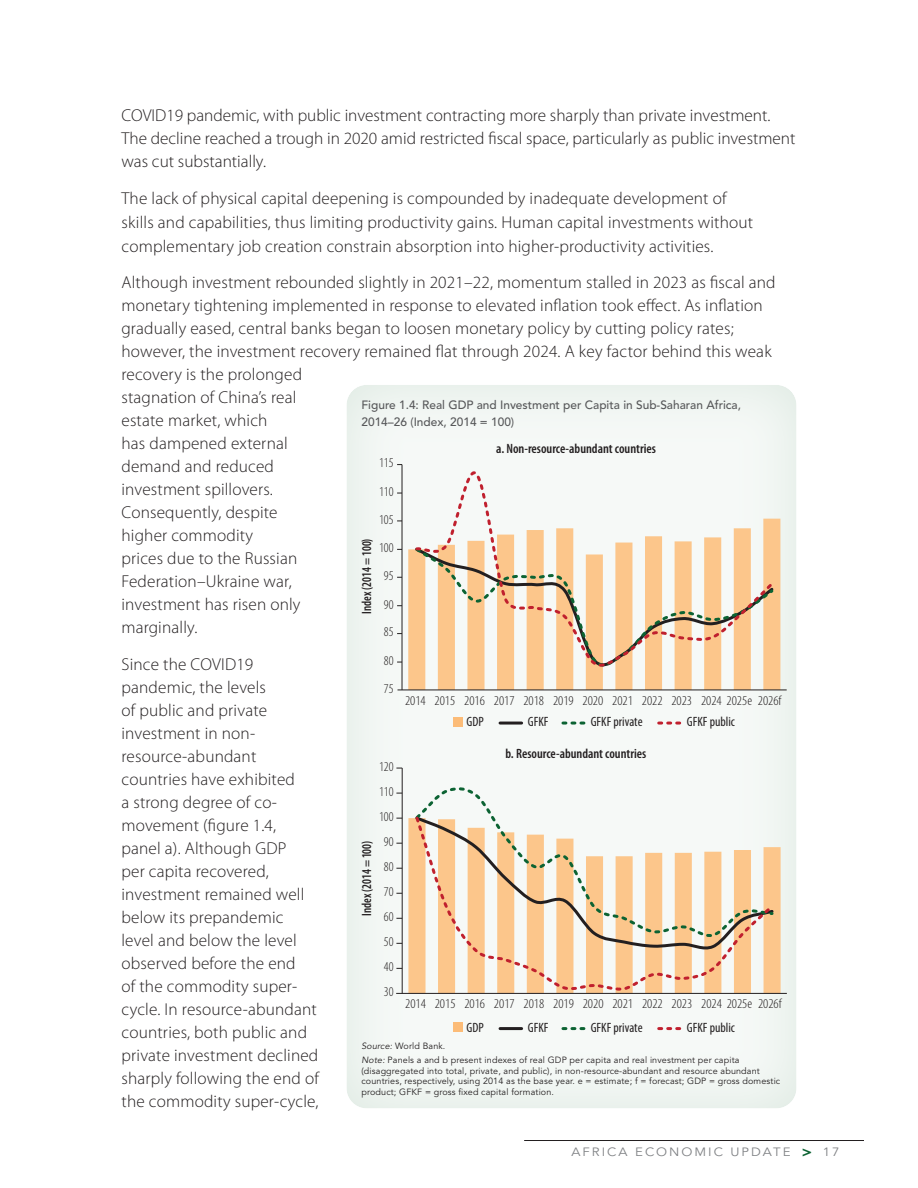
<style>
.page{position:relative;width:918px;height:1188px;background:#fff}
.page>*{position:absolute;margin:0;border:0;box-sizing:border-box;transform-origin:0 0}
.body{font:300 17.25px/23px "Myriad Pro";letter-spacing:.01em;color:#231f20}
.t1{font:300 condensed 13.5px "Myriad Pro";color:#231f20;scale:1.07 1}
.figure_title_subs{font:600 condensed 13.5px "Myriad Pro";color:#231f20}
.t2{font:condensed 13.5px "Myriad Pro";color:#231f20}
.t3{font:300 condensed 13.5px "Myriad Pro";color:#231f20}
.figure_title_subs-2{font:600 condensed 13.5px "Myriad Pro";color:#231f20;scale:.88 1}
.fig_num_ttl{font:500 12px/16.5px "Avenir LT Std";color:#57585a}
.t4{font:12px "Avenir LT Std";letter-spacing:.15em;color:#808285;scale:1.1 1}
.fig_source{font:9px/10.5px "Avenir LT Std";letter-spacing:.015em;color:#231f20}
.s1{font-style:italic}
.s2{font-weight:800;font-size:15px;color:#0c6333}
</style>
<div class="page">
<hr style="left:524px;top:1140px;width:340px;height:1px;background:#231f20">
<div style="left:345px;top:380px;width:453px;height:729px;background:#f5f8f6"></div>
<svg style="left:408px;top:818px;width:373px;height:175px;background:#facd9b"></svg>
<hr style="left:396px;top:993px;width:391px;height:1px;background:#231f20">
<svg style="left:422px;top:787px;width:69px;height:27px"></svg>
<svg style="left:413px;top:814px;width:363px;height:180px"></svg>
<svg style="left:408px;top:519px;width:372px;height:171px;fill:#fcc68b"></svg>
<hr style="left:398px;top:690px;width:389px;height:1px;background:#231f20">
<svg style="left:413px;top:471px;width:363px;height:203px"></svg>
<div style="left:453px;top:717px;width:9px;height:9px;background:#fcbc78"></div>
<hr style="left:500px;top:722px;width:22px;height:3px;background:#231f20">
<svg style="left:563px;top:722px;width:22px;height:3px"></svg>
<svg style="left:659px;top:722px;width:22px;height:3px"></svg>
<div style="left:453px;top:1023px;width:9px;height:9px;background:#fcbc78"></div>
<hr style="left:500px;top:1027px;width:22px;height:3px;background:#231f20">
<svg style="left:563px;top:1027px;width:22px;height:3px"></svg>
<svg style="left:659px;top:1027px;width:22px;height:3px"></svg>
<hr style="left:402px;top:768px;width:1px;height:225px;background:#231f20">
<hr style="left:402px;top:465px;width:1px;height:225px;background:#231f20">
<p class="body" style="left:122px;top:104px;width:676px">COVID19 pandemic, with public investment contracting more sharply than private investment.<br>The decline reached a trough in 2020 amid restricted fiscal space, particularly as public investment was cut substantially.</p>
<p class="body" style="left:122px;top:186px;width:633px;line-height:23.7px">The lack of physical capital deepening is compounded by inadequate development of skills and capabilities, thus limiting productivity gains. Human capital investments without complementary job creation constrain absorption into higher-productivity activities.</p>
<p class="body" style="left:122px;top:271px;width:656px">Although investment rebounded slightly in 2021–22, momentum stalled in 2023 as fiscal and monetary tightening implemented in response to elevated inflation took effect. As inflation gradually eased, central banks began to loosen monetary policy by cutting policy rates; however, the investment recovery remained flat through 2024. A key factor behind this weak recovery is the prolonged<br>stagnation of China’s real<br>estate market, which<br>has dampened external<br>demand and reduced<br>investment spillovers.<br>Consequently, despite<br>higher commodity<br>prices due to the Russian<br>Federation–Ukraine war,<br>investment has risen only<br>marginally.</p>
<p class="body" style="left:122px;top:652px;width:199px">Since the COVID19 pandemic, the levels<br>of public and private investment in non&shy;resource-abundant countries have exhibited<br>a strong degree of co&shy;movement (figure 1.4, panel a). Although GDP<br>per capita recovered, investment remained well below its prepandemic level and below the level observed before the end<br>of the commodity super&shy;cycle. In resource-abundant countries, both public and private investment declined sharply following the end of the commodity super-cycle,</p>
<p class="fig_num_ttl" style="left:362px;top:397px;width:381px">Figure 1.4: Real GDP and Investment per Capita in Sub-Saharan Africa,<br>2014–26 (Index, 2014 = 100)</p>
<p class="figure_title_subs" style="left:496px;top:441px;width:161px">a. Non-resource-abundant countries</p>
<p class="t3" style="left:379px;top:456px;width:16px">115</p>
<p class="t3" style="left:379px;top:484px;width:16px">110</p>
<p class="t3" style="left:379px;top:512px;width:16px">105</p>
<p class="figure_title_subs-2" style="left:359px;top:614px;width:87px;rotate:-90deg">Index (2014 = 100)</p>
<p class="t3" style="left:379px;top:541px;width:16px">100</p>
<p class="t3" style="left:384px;top:568px;width:11px">95</p>
<p class="t3" style="left:384px;top:597px;width:11px">90</p>
<p class="t3" style="left:384px;top:625px;width:11px">85</p>
<p class="t3" style="left:384px;top:653px;width:11px">80</p>
<p class="t3" style="left:384px;top:681px;width:11px">75</p>
<p class="t1" style="left:405px;top:694px;width:353px">2014 2015 2016 2017 2018 2019 2020 2021 2022 2023 2024 2025e 2026f</p>
<p class="t2" style="left:467px;top:714px;width:19px">GDP</p>
<p class="t2" style="left:528px;top:714px;width:22px">GFKF</p>
<p class="t2" style="left:591px;top:714px;width:53px">GFKF private</p>
<p class="t2" style="left:687px;top:714px;width:50px">GFKF public</p>
<p class="figure_title_subs" style="left:506px;top:746px;width:142px">b. Resource-abundant countries</p>
<p class="t3" style="left:379px;top:759px;width:16px">120</p>
<p class="t3" style="left:379px;top:784px;width:16px">110</p>
<p class="t3" style="left:379px;top:809px;width:16px">100</p>
<p class="t3" style="left:384px;top:834px;width:11px">90</p>
<p class="figure_title_subs-2" style="left:359px;top:916px;width:87px;rotate:-90deg">Index (2014 = 100)</p>
<p class="t3" style="left:384px;top:859px;width:11px">80</p>
<p class="t3" style="left:384px;top:884px;width:11px">70</p>
<p class="t3" style="left:384px;top:909px;width:11px">60</p>
<p class="t3" style="left:384px;top:935px;width:11px">50</p>
<p class="t3" style="left:384px;top:960px;width:11px">40</p>
<p class="t3" style="left:384px;top:985px;width:11px">30</p>
<p class="t1" style="left:405px;top:997px;width:353px">2014 2015 2016 2017 2018 2019 2020 2021 2022 2023 2024 2025e 2026f</p>
<p class="t2" style="left:467px;top:1019px;width:19px">GDP</p>
<p class="t2" style="left:528px;top:1019px;width:22px">GFKF</p>
<p class="t2" style="left:591px;top:1019px;width:53px">GFKF private</p>
<p class="t2" style="left:687px;top:1019px;width:50px">GFKF public</p>
<p class="fig_source" style="left:362px;top:1041px;width:85px"><span class="s1">Source:</span> World Bank.</p>
<p class="fig_source" style="left:362px;top:1055px;width:420px"><span class="s1">Note:</span> Panels a and b present indexes of real GDP per capita and real investment per capita (disaggregated into total, private, and public), in non-resource-abundant and resource abundant countries, respectively, using 2014 as the base year. e = estimate; f = forecast; GDP = gross domestic product; GFKF = gross fixed capital formation.</p>
<p class="t4" style="left:572px;top:1145px;width:245px">AFRICA ECONOMIC UPDATE <span class="s2">&gt;</span> 17</p>
</div>
